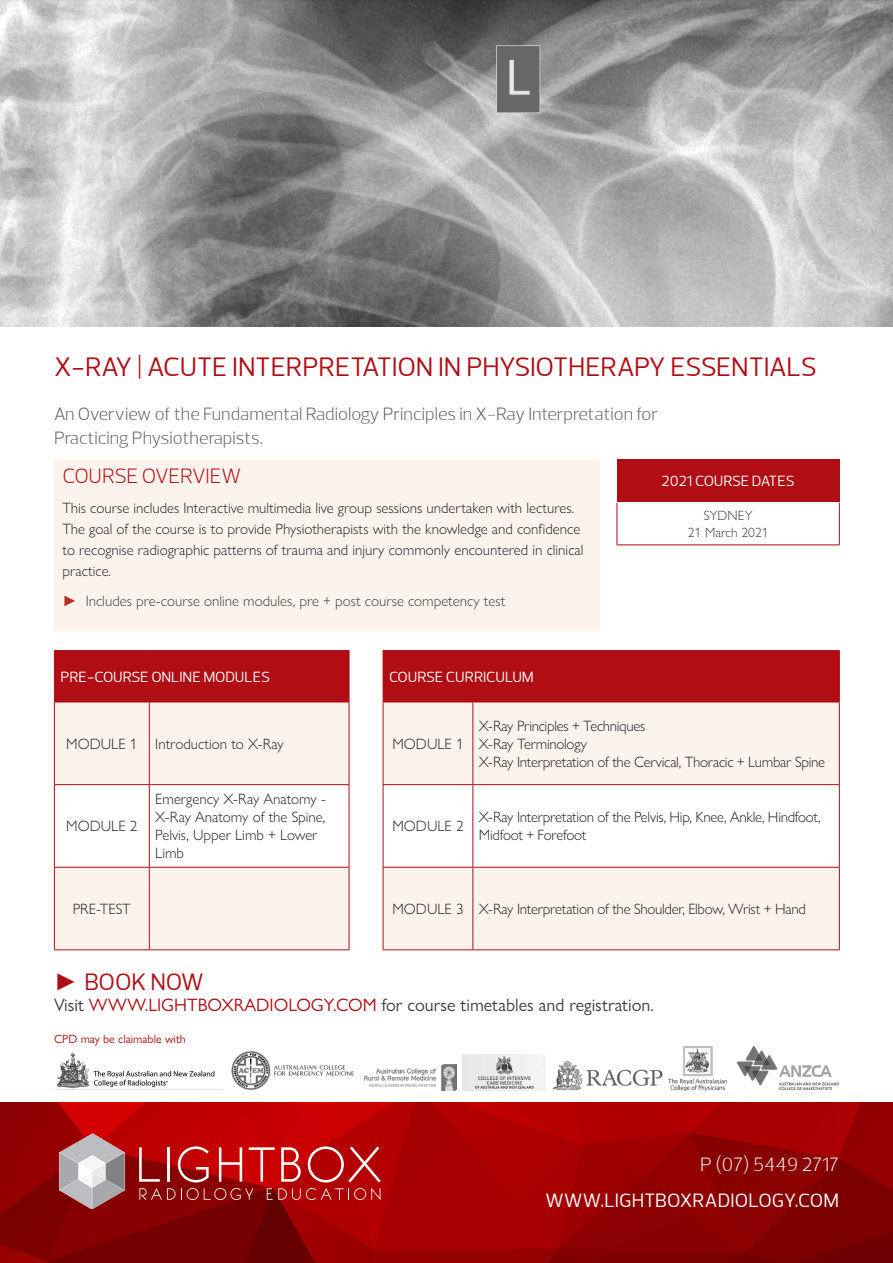
<style>
.page{position:relative;width:893px;height:1263px;background:#fff}
.page>*{position:absolute;margin:0;border:0;box-sizing:border-box;transform-origin:0 0}
.t1{font:27px "Prelo";color:#b00d15}
.t2{font:24px "Prelo";letter-spacing:-.01em;color:#b00d15}
.t3{font:300 21px "Prelo";letter-spacing:-.02em;color:#b00d15}
.t4{font:19.5px "Prelo";letter-spacing:.005em;color:#fff}
.t5{font:300 19.5px "Prelo";color:#fff}
.t6{font:300 18px/24px "Prelo";color:#57585a}
.t7{font:18px "Gill Sans Nova";color:#3e3e3f}
.t8{font:300 15px/21px "Gill Sans Nova";color:#231f20}
.t9{font:300 15px/18px "Gill Sans Nova";letter-spacing:-.02em;color:#231f20}
.t10{font:300 15px "Gill Sans Nova";color:#3e3e3f}
.t11{font:15px "Prelo";color:#fff}
.t12{font:300 13.5px "Gill Sans Nova";color:#3e3e3f}
.t13{font:12px "Gill Sans Nova";color:#b00d15}
.s1{color:#b82d20}
.s2{font-family:"Gill Sans Nova"}
.s3{color:#b00d15}
</style>
<div class="page">
<img style="left:0;top:1102px;width:893px;height:161px">
<img style="left:56px;top:1052px;width:159px;height:37px">
<img style="left:231px;top:1051px;width:123px;height:39px">
<img style="left:364px;top:1064px;width:92px;height:26px">
<img style="left:462px;top:1055px;width:83px;height:35px">
<img style="left:553px;top:1061px;width:109px;height:29px">
<img style="left:669px;top:1047px;width:58px;height:43px">
<img style="left:737px;top:1047px;width:102px;height:43px">
<div style="left:54px;top:459px;width:546px;height:171px;background:#fdf3ed"></div>
<div style="left:617px;top:459px;width:222px;height:44px;background:#b00d15"></div>
<hr style="left:617px;top:503px;width:1px;height:41px;background:#b00d15">
<hr style="left:839px;top:503px;width:1px;height:41px;background:#b00d15">
<hr style="left:617px;top:544px;width:223px;height:1px;background:#b00d15">
<div style="left:55px;top:650px;width:784px;height:52px;background:#b00d15"></div>
<svg style="left:55px;top:702px;width:784px;height:248px;fill:#fdf3ed"></svg>
<hr style="left:54px;top:650px;width:95px;height:1px;background:#b00d15">
<hr style="left:54px;top:651px;width:1px;height:51px;background:#b00d15">
<hr style="left:149px;top:650px;width:200px;height:1px;background:#b00d15">
<hr style="left:349px;top:651px;width:1px;height:51px;background:#b00d15">
<hr style="left:54px;top:702px;width:95px;height:1px;background:#b00d15">
<hr style="left:54px;top:702px;width:1px;height:82px;background:#b00d15">
<hr style="left:149px;top:702px;width:200px;height:1px;background:#b00d15">
<hr style="left:149px;top:702px;width:1px;height:82px;background:#b00d15">
<hr style="left:349px;top:702px;width:1px;height:82px;background:#b00d15">
<hr style="left:54px;top:784px;width:95px;height:1px;background:#b00d15">
<hr style="left:54px;top:785px;width:1px;height:82px;background:#b00d15">
<hr style="left:149px;top:784px;width:200px;height:1px;background:#b00d15">
<hr style="left:149px;top:785px;width:1px;height:82px;background:#b00d15">
<hr style="left:349px;top:785px;width:1px;height:82px;background:#b00d15">
<hr style="left:54px;top:867px;width:95px;height:1px;background:#b00d15">
<hr style="left:54px;top:868px;width:1px;height:81px;background:#b00d15">
<hr style="left:149px;top:867px;width:200px;height:1px;background:#b00d15">
<hr style="left:149px;top:868px;width:1px;height:81px;background:#b00d15">
<hr style="left:349px;top:868px;width:1px;height:81px;background:#b00d15">
<hr style="left:54px;top:949px;width:95px;height:1px;background:#b00d15">
<hr style="left:149px;top:949px;width:200px;height:1px;background:#b00d15">
<hr style="left:383px;top:650px;width:90px;height:1px;background:#b00d15">
<hr style="left:383px;top:651px;width:1px;height:51px;background:#b00d15">
<hr style="left:473px;top:650px;width:367px;height:1px;background:#b00d15">
<hr style="left:839px;top:651px;width:1px;height:51px;background:#b00d15">
<hr style="left:383px;top:702px;width:90px;height:1px;background:#b00d15">
<hr style="left:383px;top:702px;width:1px;height:82px;background:#b00d15">
<hr style="left:473px;top:702px;width:367px;height:1px;background:#b00d15">
<hr style="left:472px;top:702px;width:1px;height:82px;background:#b00d15">
<hr style="left:839px;top:702px;width:1px;height:82px;background:#b00d15">
<hr style="left:383px;top:784px;width:90px;height:1px;background:#b00d15">
<hr style="left:383px;top:785px;width:1px;height:82px;background:#b00d15">
<hr style="left:473px;top:784px;width:367px;height:1px;background:#b00d15">
<hr style="left:472px;top:785px;width:1px;height:82px;background:#b00d15">
<hr style="left:839px;top:785px;width:1px;height:82px;background:#b00d15">
<hr style="left:383px;top:867px;width:90px;height:1px;background:#b00d15">
<hr style="left:383px;top:868px;width:1px;height:81px;background:#b00d15">
<hr style="left:473px;top:867px;width:367px;height:1px;background:#b00d15">
<hr style="left:472px;top:868px;width:1px;height:81px;background:#b00d15">
<hr style="left:839px;top:868px;width:1px;height:81px;background:#b00d15">
<hr style="left:383px;top:949px;width:90px;height:1px;background:#b00d15">
<hr style="left:473px;top:949px;width:367px;height:1px;background:#b00d15">
<img style="left:0;top:0;width:893px;height:326px">
<svg style="left:139px;top:1147px;width:21px;height:35px"></svg>
<hr style="left:167px;top:1147px;width:3px;height:35px;background:#fff">
<svg style="left:178px;top:1146px;width:31px;height:36px"></svg>
<svg style="left:219px;top:1147px;width:23px;height:35px"></svg>
<svg style="left:249px;top:1147px;width:26px;height:35px"></svg>
<svg style="left:281px;top:1147px;width:20px;height:35px"></svg>
<svg style="left:308px;top:1146px;width:73px;height:36px;background:#c12f30"></svg>
<svg style="left:139px;top:1188px;width:114px;height:12px"></svg>
<svg style="left:267px;top:1188px;width:113px;height:12px"></svg>
<svg style="left:59px;top:1133px;width:66px;height:76px;background:#b28c8e"></svg>
<p class="t1" style="left:54px;top:352px;width:765px">X-RAY | ACUTE INTERPRETATION IN PHYSIOTHERAPY ESSENTIALS</p>
<p class="t6" style="left:54px;top:402px;width:605px">An Overview of the Fundamental Radiology Principles in X-Ray Interpretation for<br>Practicing Physiotherapists.</p>
<p class="t3" style="left:63px;top:465px;width:180px">COURSE OVERVIEW</p>
<p class="t8" style="left:63px;top:497px;width:522px">This course includes Interactive multimedia live group sessions undertaken with lectures.<br>The goal of the course is to provide Physiotherapists with the knowledge and confidence to recognise radiographic patterns of trauma and injury commonly encountered in clinical practice.</p>
<p class="t10" style="left:63px;top:592px;width:444px"><span class="s1">►</span> Includes pre-course online modules, pre + post course competency test</p>
<p class="t11" style="left:60px;top:669px;width:211px">PRE-COURSE ONLINE MODULES</p>
<p class="t11" style="left:389px;top:669px;width:146px">COURSE CURRICULUM</p>
<p class="t11" style="left:662px;top:473px;width:135px">2021 COURSE DATES</p>
<p class="t12" style="left:704px;top:508px;width:50px">SYDNEY</p>
<p class="t12" style="left:688px;top:524px;width:82px">21 March 2021</p>
<p class="t8" style="left:66px;top:733px;width:73px">MODULE 1</p>
<p class="t8" style="left:155px;top:733px;width:130px">Introduction to X-Ray</p>
<p class="t8" style="left:392px;top:733px;width:73px">MODULE 1</p>
<p class="t9" style="left:479px;top:716px;width:168px">X-Ray Principles + Techniques</p>
<p class="t9" style="left:479px;top:734px;width:110px">X-Ray Terminology</p>
<p class="t9" style="left:479px;top:752px;width:348px">X-Ray Interpretation of the Cervical, Thoracic + Lumbar Spine</p>
<p class="t8" style="left:66px;top:816px;width:73px">MODULE 2</p>
<p class="t8" style="left:155px;top:790px;width:172px;line-height:18px">Emergency X-Ray Anatomy -<br>X-Ray Anatomy of the Spine,<br>Pelvis, Upper Limb + Lower<br>Limb</p>
<p class="t8" style="left:392px;top:816px;width:73px">MODULE 2</p>
<p class="t9" style="left:479px;top:808px;width:343px">X-Ray Interpretation of the Pelvis, Hip, Knee, Ankle, Hindfoot,<br>Midfoot + Forefoot</p>
<p class="t8" style="left:73px;top:898px;width:60px">PRE-TEST</p>
<p class="t8" style="left:392px;top:898px;width:73px">MODULE 3</p>
<p class="t9" style="left:479px;top:900px;width:328px">X-Ray Interpretation of the Shoulder, Elbow, Wrist + Hand</p>
<p class="t2" style="left:54px;top:969px;width:151px"><span class="s2">►</span> BOOK NOW</p>
<p class="t7" style="left:54px;top:994px;width:601px">Visit <span class="s3">WWW.LIGHTBOXRADIOLOGY.COM</span> for course timetables and registration.</p>
<p class="t13" style="left:54px;top:1031px;width:133px">CPD may be claimable with</p>
<p class="t5" style="left:700px;top:1154px;width:140px">P (07) 5449 2717</p>
<p class="t4" style="left:546px;top:1190px;width:295px">WWW.LIGHTBOXRADIOLOGY.COM</p>
</div>
